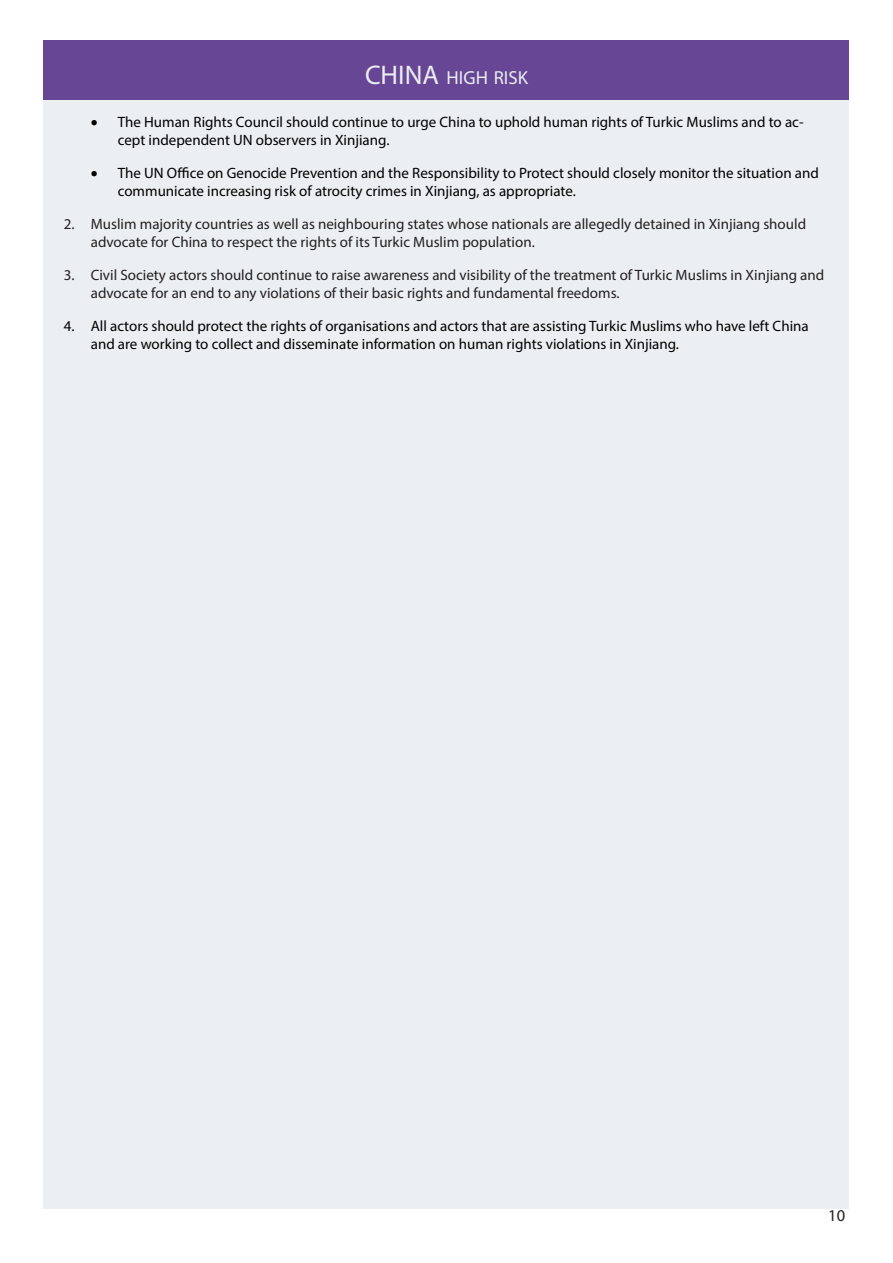
<style>
.page{position:relative;width:893px;height:1263px;background:#fff}
.page>*{position:absolute;margin:0;border:0;box-sizing:border-box;transform-origin:0 0}
.Chapters{font:27px "Myriad Pro";color:#ecedf1}
.Chapters-2{font:18.9px "Myriad Pro";color:#ecedf1}
.Bold_ish{font:16.5px "Myriad Pro";color:#231f20}
.t1{font:15px/18px "Myriad Pro";color:#000}
.t2{font:15px/18px "Myriad Pro";color:#231f20}
</style>
<div class="page">
<div style="left:44px;top:100px;width:805px;height:1109px;background:#eceff1"></div>
<div style="left:44px;top:40px;width:805px;height:60px;background:#664695"></div>
<p class="Chapters" style="left:365px;top:58px;width:16px">CHINA</p>
<p class="Chapters-2" style="left:447px;top:66px;width:83px">high risk</p>
<p class="t1" style="left:118px;top:112px;width:687px;text-indent:-27px">• The Human Rights Council should continue to urge China to uphold human rights of Turkic Muslims and to ac&shy;cept independent UN observers in Xinjiang.</p>
<p class="t1" style="left:118px;top:163px;width:703px;text-indent:-27px">• The UN Office on Genocide Prevention and the Responsibility to Protect should closely monitor the situation and communicate increasing risk of atrocity crimes in Xinjiang, as appropriate.</p>
<p class="t2" style="left:91px;top:214px;width:717px;text-indent:-27px">2. Muslim majority countries as well as neighbouring states whose nationals are allegedly detained in Xinjiang should advocate for China to respect the rights of its Turkic Muslim population.</p>
<p class="t2" style="left:91px;top:265px;width:735px;text-indent:-27px">3. Civil Society actors should continue to raise awareness and visibility of the treatment of Turkic Muslims in Xinjiang and advocate for an end to any violations of their basic rights and fundamental freedoms.</p>
<p class="t1" style="left:91px;top:316px;width:719px;text-indent:-27px">4. All actors should protect the rights of organisations and actors that are assisting Turkic Muslims who have left China and are working to collect and disseminate information on human rights violations in Xinjiang.</p>
<p class="Bold_ish" style="left:828px;top:1206px;width:18px">10</p>
</div>
